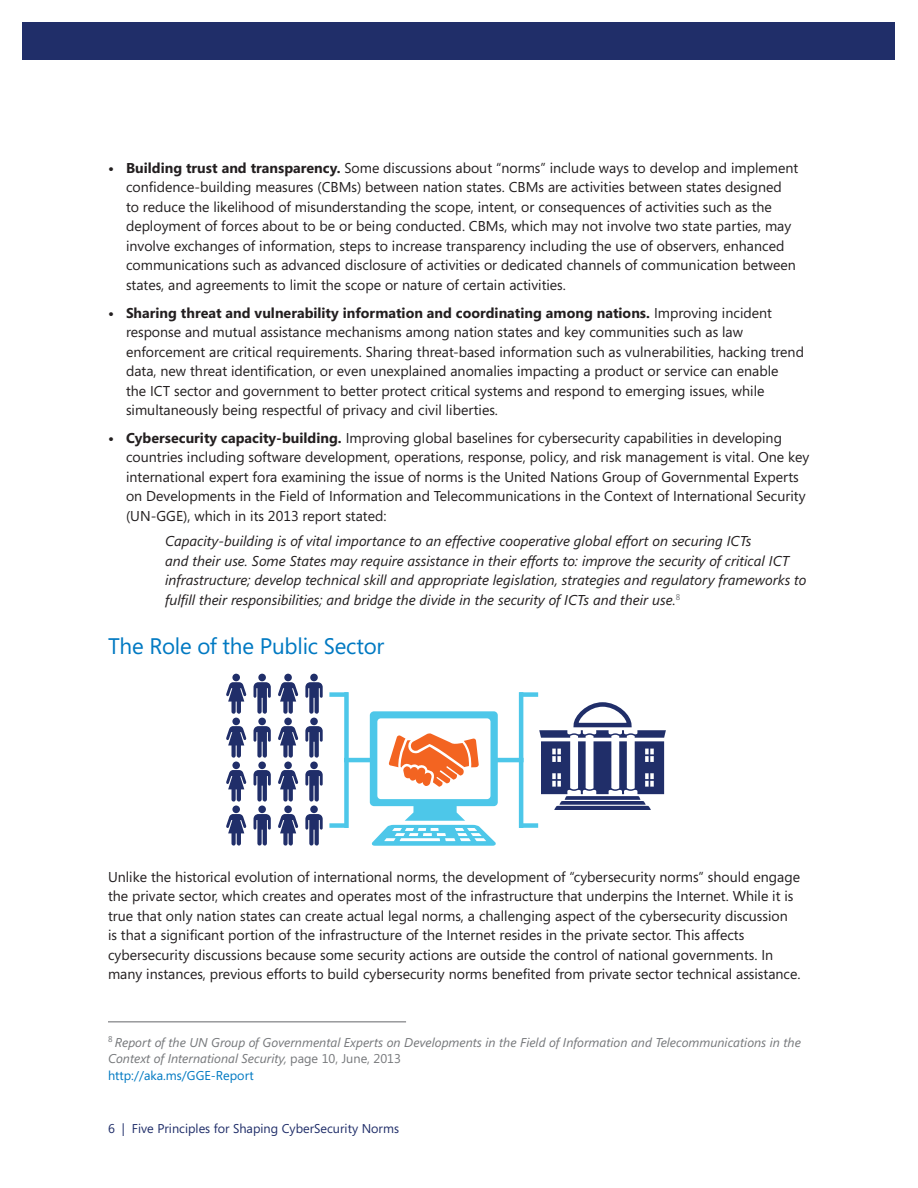
<style>
.page{position:relative;width:918px;height:1188px;background:#fff}
.page>*{position:absolute;margin:0;border:0;box-sizing:border-box;transform-origin:0 0}
.Headline{font:22.5px "Segoe";letter-spacing:-.01em;color:#0079c2}
.body{font:14.25px/19.5px "Segoe";color:#231f20}
.t1{font:italic 14.25px/19.5px "Segoe";color:#231f20}
.body-2{font:italic 12.75px/16.5px "Segoe";color:#76787b}
.t2{font:12.75px "Segoe";color:#202e69}
.s1{font-weight:700}
.s2{font-style:normal}
.s3{font-style:normal;color:#0079c2}
</style>
<div class="page">
<div style="left:22px;top:22px;width:874px;height:38px;background:#202e69"></div>
<hr style="left:108px;top:1021px;width:298px;height:1px;background:#76787b">
<svg style="left:370px;top:711px;width:128px;height:135px"></svg>
<hr style="left:344px;top:758px;width:30px;height:4px;background:#4dc7e9">
<hr style="left:494px;top:758px;width:30px;height:4px;background:#4dc7e9">
<div style="left:329px;top:692px;width:19px;height:5px;background:#4dc7e9"></div>
<div style="left:520px;top:692px;width:18px;height:5px;background:#4dc7e9"></div>
<div style="left:329px;top:823px;width:19px;height:5px;background:#4dc7e9"></div>
<div style="left:520px;top:823px;width:18px;height:5px;background:#4dc7e9"></div>
<div style="left:344px;top:692px;width:5px;height:136px;background:#4dc7e9"></div>
<hr style="left:519px;top:692px;width:4px;height:136px;background:#4dc7e9">
<svg style="left:305px;top:674px;width:18px;height:172px"></svg>
<svg style="left:254px;top:674px;width:17px;height:172px"></svg>
<svg style="left:278px;top:674px;width:20px;height:172px"></svg>
<svg style="left:226px;top:674px;width:20px;height:172px"></svg>
<svg style="left:539px;top:702px;width:127px;height:108px"></svg>
<p class="body" style="left:126px;top:158px;width:674px;text-indent:-18px"><span class="s1">• Building trust and transparency.</span> Some discussions about “norms” include ways to develop and implement confidence-building measures (CBMs) between nation states. CBMs are activities between states designed to reduce the likelihood of misunderstanding the scope, intent, or consequences of activities such as the deployment of forces about to be or being conducted. CBMs, which may not involve two state parties, may involve exchanges of information, steps to increase transparency including the use of observers, enhanced communications such as advanced disclosure of activities or dedicated channels of communication between states, and agreements to limit the scope or nature of certain activities.</p>
<p class="body" style="left:126px;top:302px;width:680px;text-indent:-18px"><span class="s1">• Sharing threat and vulnerability information and coordinating among nations.</span> Improving incident response and mutual assistance mechanisms among nation states and key communities such as law enforcement are critical requirements. Sharing threat-based information such as vulnerabilities, hacking trend data, new threat identification, or even unexplained anomalies impacting a product or service can enable<br>the ICT sector and government to better protect critical systems and respond to emerging issues, while simultaneously being respectful of privacy and civil liberties.</p>
<p class="body" style="left:126px;top:428px;width:685px;text-indent:-18px"><span class="s1">• Cybersecurity capacity-building.</span> Improving global baselines for cybersecurity capabilities in developing countries including software development, operations, response, policy, and risk management is vital. One key international expert fora examining the issue of norms is the United Nations Group of Governmental Experts on Developments in the Field of Information and Telecommunications in the Context of International Security (UN-GGE), which in its 2013 report stated:</p>
<p class="t1" style="left:165px;top:531px;width:643px">Capacity-building is of vital importance to an effective cooperative global effort on securing ICTs<br>and their use. Some States may require assistance in their efforts to: improve the security of critical ICT infrastructure; develop technical skill and appropriate legislation, strategies and regulatory frameworks to fulfill their responsibilities; and bridge the divide in the security of ICTs and their use.<sup>8</sup></p>
<p class="Headline" style="left:108px;top:630px;width:278px">The Role of the Public Sector</p>
<p class="body" style="left:108px;top:867px;width:694px">Unlike the historical evolution of international norms, the development of “cybersecurity norms” should engage the private sector, which creates and operates most of the infrastructure that underpins the Internet. While it is true that only nation states can create actual legal norms, a challenging aspect of the cybersecurity discussion<br>is that a significant portion of the infrastructure of the Internet resides in the private sector. This affects cybersecurity discussions because some security actions are outside the control of national governments. In many instances, previous efforts to build cybersecurity norms benefited from private sector technical assistance.</p>
<p class="body-2" style="left:108px;top:1034px;width:694px"><sup>8</sup> Report of the UN Group of Governmental Experts on Developments in the Field of Information and Telecommunications in the<br>Context of International Security, <span class="s2">page 10, June, 2013<br></span><span class="s3">http://aka.ms/GGE-Report</span></p>
<p class="t2" style="left:108px;top:1120px;width:292px">6 | Five Principles for Shaping CyberSecurity Norms</p>
</div>
